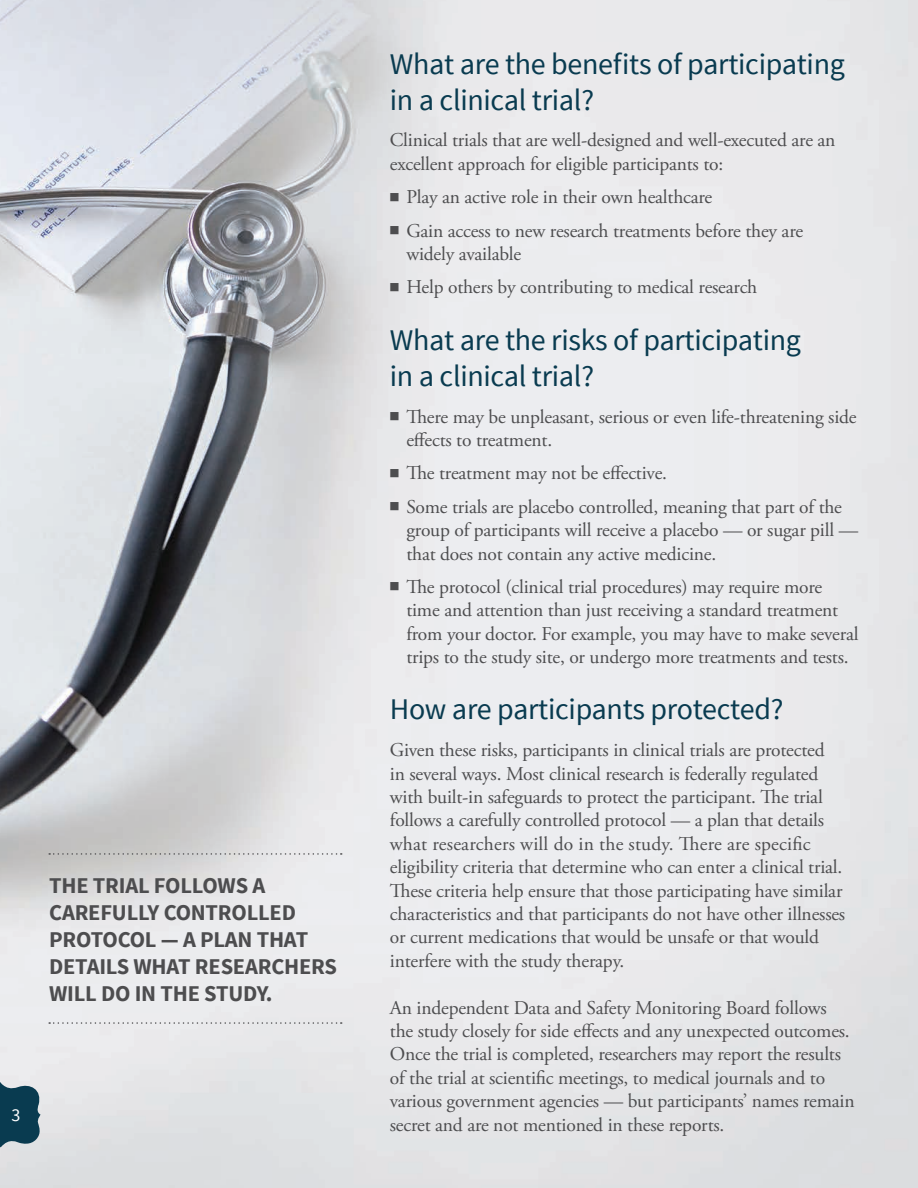
<style>
.page{position:relative;width:918px;height:1188px;background:#fff}
.page>*{position:absolute;margin:0;border:0;box-sizing:border-box;transform-origin:0 0}
.t1{font:30px/36px "Source Sans Pro";letter-spacing:-.01em;color:#093b50}
.t2{font:700 22.5px/27px "Source Sans Pro";letter-spacing:-.01em;color:#4d4d4f}
.t3{font:19.5px/23.4px "Adobe Garamond Pro";letter-spacing:-.01em;color:#4d4d4f}
.t4{font:18px "Source Sans Pro";color:#fff}
.s1{font-family:"STIX General"}
</style>
<div class="page">
<img style="left:0;top:0;width:918px;height:1188px">
<svg style="left:49px;top:853px;width:293px;height:2px"></svg>
<svg style="left:49px;top:1022px;width:293px;height:2px"></svg>
<svg style="left:0;top:1082px;width:43px;height:66px;background:#3e6475"></svg>
<p class="t2" style="left:49px;top:873px;width:289px">THE TRIAL FOLLOWS A<br>CAREFULLY CONTROLLED<br>PROTOCOL — A PLAN THAT<br>DETAILS WHAT RESEARCHERS<br>WILL DO IN THE STUDY.</p>
<p class="t4" style="left:11px;top:1104px;width:10px">3</p>
<h1 class="t1" style="left:390px;top:46px;width:457px">What are the benefits of participating in a clinical trial?</h1>
<p class="t3" style="left:390px;top:129px;width:447px">Clinical trials that are well-designed and well-executed are an excellent approach for eligible participants to:</p>
<p class="t3" style="left:390px;top:186px;width:324px"><span class="s1">▪</span> Play an active role in their own healthcare</p>
<p class="t3" style="left:406px;top:219px;width:398px;text-indent:-16px"><span class="s1">▪</span> Gain access to new research treatments before they are widely available</p>
<p class="t3" style="left:390px;top:276px;width:369px"><span class="s1">▪</span> Help others by contributing to medical research</p>
<h1 class="t1" style="left:390px;top:322px;width:413px">What are the risks of participating in a clinical trial?</h1>
<p class="t3" style="left:406px;top:405px;width:452px;text-indent:-16px"><span class="s1">▪</span> There may be unpleasant, serious or even life-threatening side effects to treatment.</p>
<p class="t3" style="left:390px;top:462px;width:279px"><span class="s1">▪</span> The treatment may not be effective.</p>
<p class="t3" style="left:406px;top:496px;width:453px;text-indent:-16px"><span class="s1">▪</span> Some trials are placebo controlled, meaning that part of the group of participants will receive a placebo — or sugar pill — that does not contain any active medicine.</p>
<p class="t3" style="left:406px;top:576px;width:454px;text-indent:-16px"><span class="s1">▪</span> The protocol (clinical trial procedures) may require more time and attention than just receiving a standard treatment from your doctor. For example, you may have to make several trips to the study site, or undergo more treatments and tests.</p>
<h1 class="t1" style="left:390px;top:692px;width:395px">How are participants protected?</h1>
<p class="t3" style="left:390px;top:739px;width:457px">Given these risks, participants in clinical trials are protected<br>in several ways. Most clinical research is federally regulated with built-in safeguards to protect the participant. The trial follows a carefully controlled protocol — a plan that details what researchers will do in the study. There are specific eligibility criteria that determine who can enter a clinical trial.<br>These criteria help ensure that those participating have similar characteristics and that participants do not have other illnesses or current medications that would be unsafe or that would interfere with the study therapy.</p>
<p class="t3" style="left:390px;top:996px;width:466px">An independent Data and Safety Monitoring Board follows the study closely for side effects and any unexpected outcomes.<br>Once the trial is completed, researchers may report the results of the trial at scientific meetings, to medical journals and to various government agencies — but participants’ names remain secret and are not mentioned in these reports.</p>
</div>
